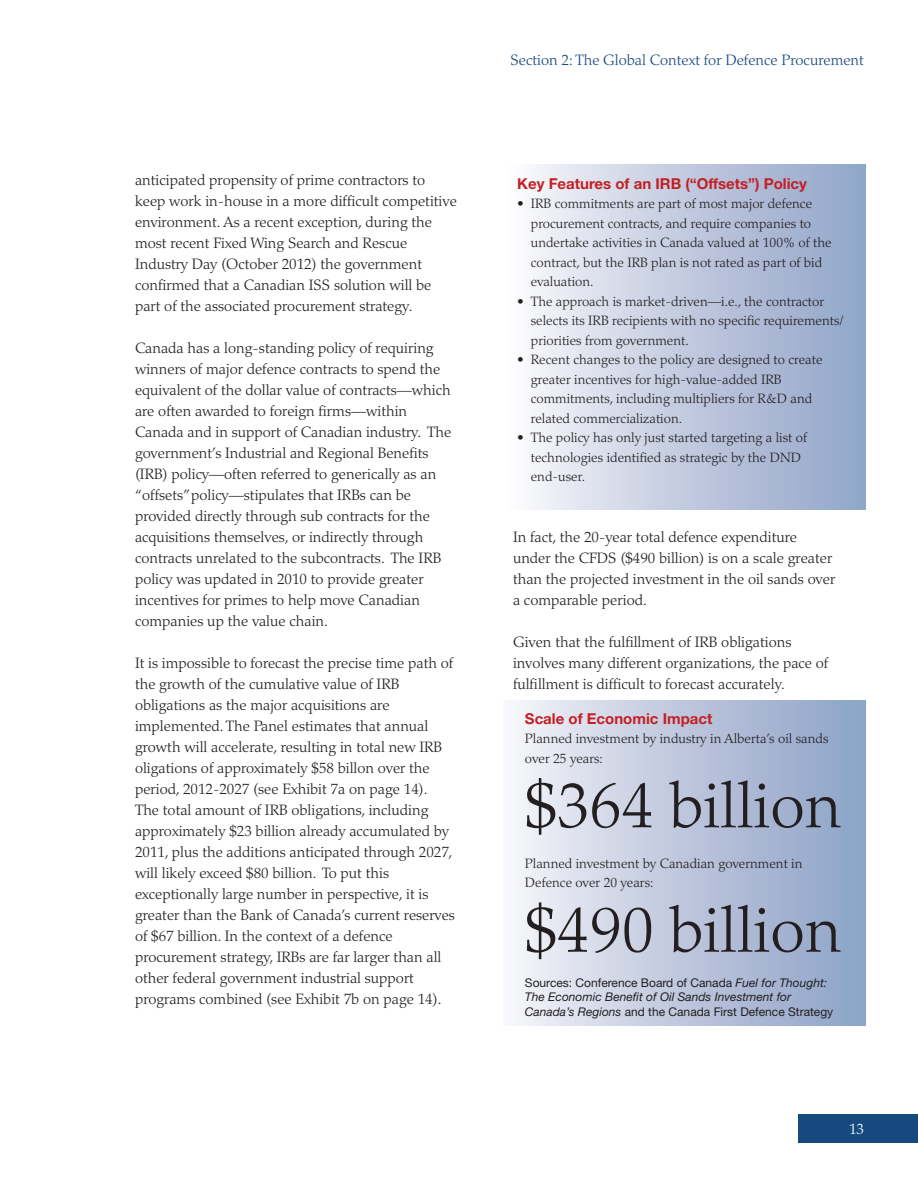
<style>
.page{position:relative;width:918px;height:1188px;background:#fff}
.page>*{position:absolute;margin:0;border:0;box-sizing:border-box;transform-origin:0 0}
.number_1{font:300 64.5px "Palatino";color:#231f20}
.Base_paragraph{font:300 15px/21px "Palatino";color:#231f20}
.Box_Title{font:700 15px "Helvetica Neue LT Std";color:#c32025}
.t1{font:300 15px "Palatino";color:#16497e}
.t2{font:300 15px "Palatino";color:#fff}
.Box_Text_1a{font:300 13.5px/19.5px "Palatino";color:#231f20}
.t3{font:italic 12px/14.4px "Helvetica Neue LT Std";color:#231f20}
.s1{font-style:normal}
</style>
<div class="page">
<div style="left:798px;top:1114px;width:120px;height:29px;background:#16497e"></div>
<div style="left:505px;top:164px;width:360px;height:345px;background:linear-gradient(to right,#faf9fc,#8ea2c7)"></div>
<div style="left:504px;top:701px;width:361px;height:324px;background:linear-gradient(to right,#f4f3f8,#8aa0c5)"></div>
<p class="Base_paragraph" style="left:135px;top:169px;width:323px">anticipated propensity of prime contractors to keep work in-house in a more difficult competitive environment. As a recent exception, during the most recent Fixed Wing Search and Rescue Industry Day (October 2012) the government confirmed that a Canadian ISS solution will be part of the associated procurement strategy.</p>
<p class="Base_paragraph" style="left:135px;top:337px;width:318px">Canada has a long-standing policy of requiring winners of major defence contracts to spend the equivalent of the dollar value of contracts—which are often awarded to foreign firms—within Canada and in support of Canadian industry. The government’s Industrial and Regional Benefits (IRB) policy—often referred to generically as an “offsets”policy—stipulates that IRBs can be provided directly through sub contracts for the acquisitions themselves, or indirectly through contracts unrelated to the subcontracts. The IRB policy was updated in 2010 to provide greater incentives for primes to help move Canadian companies up the value chain.</p>
<p class="Base_paragraph" style="left:135px;top:652px;width:322px">It is impossible to forecast the precise time path of the growth of the cumulative value of IRB obligations as the major acquisitions are implemented. The Panel estimates that annual growth will accelerate, resulting in total new IRB oligations of approximately $58 billon over the period, 2012-2027 (see Exhibit 7a on page 14).<br>The total amount of IRB obligations, including approximately $23 billion already accumulated by 2011, plus the additions anticipated through 2027, will likely exceed $80 billion. To put this exceptionally large number in perspective, it is greater than the Bank of Canada’s current reserves of $67 billion. In the context of a defence procurement strategy, IRBs are far larger than all other federal government industrial support programs combined (see Exhibit 7b on page 14).</p>
<p class="t1" style="left:511px;top:51px;width:355px">Section 2: The Global Context for Defence Procurement</p>
<p class="Box_Title" style="left:517px;top:174px;width:291px">Key Features of an IRB (“Offsets”) Policy</p>
<p class="Box_Text_1a" style="left:531px;top:194px;width:302px;text-indent:-14px">• IRB commitments are part of most major defence procurement contracts, and require companies to undertake activities in Canada valued at 100% of the contract, but the IRB plan is not rated as part of bid evaluation.</p>
<p class="Box_Text_1a" style="left:531px;top:292px;width:315px;text-indent:-14px">• The approach is market-driven—i.e., the contractor selects its IRB recipients with no specific requirements/ priorities from government.</p>
<p class="Box_Text_1a" style="left:531px;top:350px;width:293px;text-indent:-14px">• Recent changes to the policy are designed to create greater incentives for high-value-added IRB commitments, including multipliers for R&amp;D and related commercialization.</p>
<p class="Box_Text_1a" style="left:531px;top:428px;width:278px;text-indent:-14px">• The policy has only just started targeting a list of technologies identified as strategic by the DND end-user.</p>
<p class="Base_paragraph" style="left:513px;top:526px;width:324px">In fact, the 20-year total defence expenditure under the CFDS ($490 billion) is on a scale greater than the projected investment in the oil sands over a comparable period.</p>
<p class="Base_paragraph" style="left:513px;top:631px;width:317px">Given that the fulfillment of IRB obligations involves many different organizations, the pace of fulfillment is difficult to forecast accurately.</p>
<p class="Box_Title" style="left:525px;top:709px;width:189px">Scale of Economic Impact</p>
<p class="Box_Text_1a" style="left:525px;top:729px;width:305px">Planned investment by industry in Alberta’s oil sands over 25 years:</p>
<p class="number_1" style="left:525px;top:768px;width:318px">$364 billion</p>
<p class="Box_Text_1a" style="left:525px;top:854px;width:279px">Planned investment by Canadian government in<br>Defence over 20 years:</p>
<p class="number_1" style="left:525px;top:892px;width:318px">$490 billion</p>
<p class="t3" style="left:525px;top:975px;width:310px"><span class="s1">Sources: Conference Board of Canada</span> Fuel for Thought:<br>The Economic Benefit of Oil Sands Investment for<br>Canada’s Regions <span class="s1">and the Canada First Defence Strategy</span></p>
<p class="t2" style="left:849px;top:1120px;width:16px">13</p>
</div>
